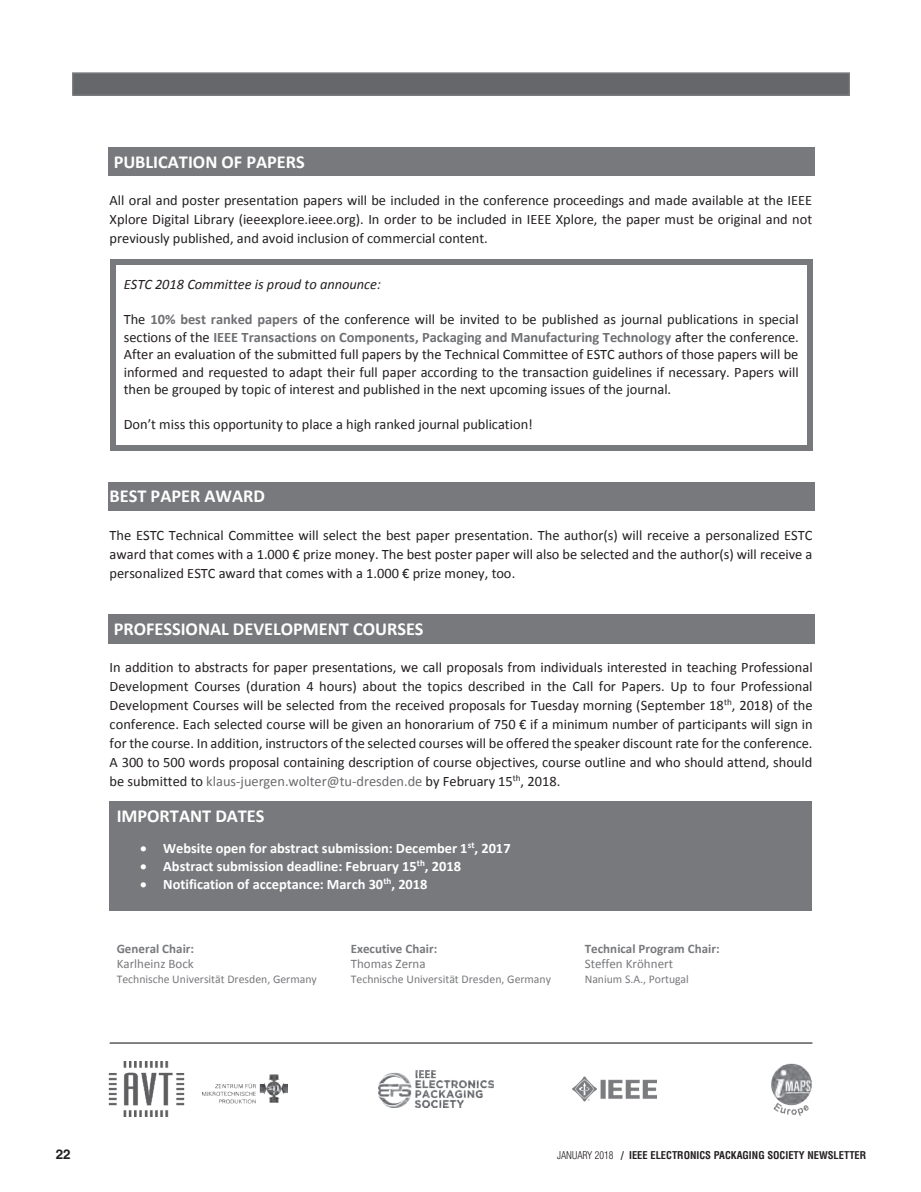
<style>
.page{position:relative;width:921px;height:1192px;background:#fff}
.page>*{position:absolute;margin:0;border:0;box-sizing:border-box;transform-origin:0 0}
.t1{font:700 18.3px "Calibri";color:#fff}
.t2{font:14.4px/18.9px "Calibri";color:#231f20;text-align:justify}
.t3{font:700 14.4px "Calibri";color:#fff}
.t4{font:italic 14.4px "Calibri";color:#231f20}
.t5{font:700 13.5px "Helvetica LT Std";color:#231f20}
.t6{font:700 13.05px "Calibri";color:#78797c}
.t7{font:13.05px "Calibri";color:#78797c}
.t8{font:11.7px "Calibri";color:#78797c}
.t9{font:700 condensed 10.5px "Helvetica LT Std";color:#231f20}
.s1{font-weight:700;color:#6f7073}
.s2{color:#6b6b6e}
.s3{font-weight:300}
</style>
<div class="page">
<div style="left:73px;top:73px;width:776px;height:22px;background:#66676a"></div>
<div style="left:73px;top:73px;width:776px;height:23px;border:1px solid #7d7f82"></div>
<hr style="left:110px;top:1042px;width:702px;height:1px;background:#66676a">
<img style="left:108px;top:1061px;width:77px;height:55px">
<img style="left:202px;top:1074px;width:86px;height:30px">
<img style="left:572px;top:1076px;width:84px;height:26px">
<img style="left:771px;top:1063px;width:41px;height:53px">
<img style="left:378px;top:1070px;width:115px;height:37px">
<div style="left:108px;top:149px;width:706px;height:27px;background:#78797c"></div>
<hr style="left:108px;top:147px;width:706px;height:2px;background:#78797c">
<div style="left:110px;top:259px;width:5px;height:16px;background:#78797c"></div>
<div style="left:115px;top:259px;width:691px;height:5px;background:#78797c"></div>
<div style="left:806px;top:259px;width:6px;height:16px;background:#78797c"></div>
<div style="left:110px;top:276px;width:5px;height:168px;background:#78797c"></div>
<svg style="left:110px;top:444px;width:5px;height:6px"></svg>
<div style="left:115px;top:444px;width:691px;height:6px;background:#78797c"></div>
<div style="left:806px;top:276px;width:6px;height:168px;background:#78797c"></div>
<svg style="left:806px;top:444px;width:6px;height:6px"></svg>
<div style="left:108px;top:483px;width:706px;height:27px;background:#78797c"></div>
<hr style="left:108px;top:481px;width:706px;height:2px;background:#78797c">
<div style="left:108px;top:616px;width:706px;height:27px;background:#78797c"></div>
<hr style="left:108px;top:614px;width:706px;height:2px;background:#78797c">
<div style="left:117px;top:801px;width:687px;height:37px;background:#78797c"></div>
<hr style="left:115px;top:801px;width:691px;height:2px;background:#78797c">
<div style="left:117px;top:838px;width:687px;height:18px;background:#78797c"></div>
<div style="left:117px;top:856px;width:687px;height:19px;background:#78797c"></div>
<div style="left:117px;top:875px;width:687px;height:18px;background:#78797c"></div>
<div style="left:117px;top:893px;width:687px;height:17px;background:#78797c"></div>
<p class="t1" style="left:114px;top:148px;width:193px">PUBLICATION OF PAPERS</p>
<p class="t2" style="left:110px;top:190px;width:704px">All oral and poster presentation papers will be included in the conference proceedings and made available at the IEEE Xplore Digital Library (ieeexplore.ieee.org). In order to be included in IEEE Xplore, the paper must be original and not previously published, and avoid inclusion of commercial content.</p>
<p class="t4" style="left:124px;top:274px;width:259px">ESTC 2018 Committee is proud to announce:</p>
<p class="t2" style="left:124px;top:310px;width:676px;line-height:17.5px">The <span class="s1">10% best ranked papers</span> of the conference will be invited to be published as journal publications in special sections of the <span class="s1">IEEE Transactions on Components, Packaging and Manufacturing Technology</span> after the conference.<br>After an evaluation of the submitted full papers by the Technical Committee of ESTC authors of those papers will be informed and requested to adapt their full paper according to the transaction guidelines if necessary. Papers will then be grouped by topic of interest and published in the next upcoming issues of the journal.</p>
<p class="t2" style="left:124px;top:415px;width:411px">Don’t miss this opportunity to place a high ranked journal publication!</p>
<p class="t1" style="left:110px;top:483px;width:157px">BEST PAPER AWARD</p>
<p class="t2" style="left:110px;top:525px;width:704px">The ESTC Technical Committee will select the best paper presentation. The author(s) will receive a personalized ESTC award that comes with a 1.000 € prize money. The best poster paper will also be selected and the author(s) will receive a personalized ESTC award that comes with a 1.000 € prize money, too.</p>
<p class="t1" style="left:114px;top:616px;width:311px">PROFESSIONAL DEVELOPMENT COURSES</p>
<p class="t2" style="left:110px;top:657px;width:704px">In addition to abstracts for paper presentations, we call proposals from individuals interested in teaching Professional Development Courses (duration 4 hours) about the topics described in the Call for Papers. Up to four Professional Development Courses will be selected from the received proposals for Tuesday morning (September 18<sup>th</sup>, 2018) of the conference. Each selected course will be given an honorarium of 750 € if a minimum number of participants will sign in for the course. In addition, instructors of the selected courses will be offered the speaker discount rate for the conference.<br>A 300 to 500 words proposal containing description of course objectives, course outline and who should attend, should be submitted to <span class="s2">klaus-juergen.wolter@tu-dresden.de</span> by February 15<sup>th</sup>, 2018.</p>
<p class="t1" style="left:117px;top:803px;width:149px">IMPORTANT DATES</p>
<p class="t3" style="left:140px;top:837px;width:372px">• Website open for abstract submission: December 1<sup>st</sup>, 2017</p>
<p class="t3" style="left:140px;top:856px;width:322px">• Abstract submission deadline: February 15<sup>th</sup>, 2018</p>
<p class="t3" style="left:140px;top:874px;width:289px">• Notification of acceptance: March 30<sup>th</sup>, 2018</p>
<p class="t6" style="left:117px;top:939px;width:79px">General Chair:</p>
<p class="t7" style="left:117px;top:955px;width:79px">Karlheinz Bock</p>
<p class="t8" style="left:117px;top:971px;width:202px">Technische Universität Dresden, Germany</p>
<p class="t6" style="left:351px;top:939px;width:88px">Executive Chair:</p>
<p class="t7" style="left:351px;top:955px;width:76px">Thomas Zerna</p>
<p class="t8" style="left:351px;top:971px;width:202px">Technische Universität Dresden, Germany</p>
<p class="t6" style="left:584px;top:939px;width:136px">Technical Program Chair:</p>
<p class="t7" style="left:584px;top:955px;width:90px">Steffen Kröhnert</p>
<p class="t8" style="left:584px;top:971px;width:106px">Nanium S.A., Portugal</p>
<p class="t5" style="left:56px;top:1145px;width:16px">22</p>
<p class="t9" style="left:557px;top:1148px;width:310px"><span class="s3">JANUARY 2018</span> / IEEE ELECTRONICS PACKAGING SOCIETY NEWSLETTER</p>
</div>
